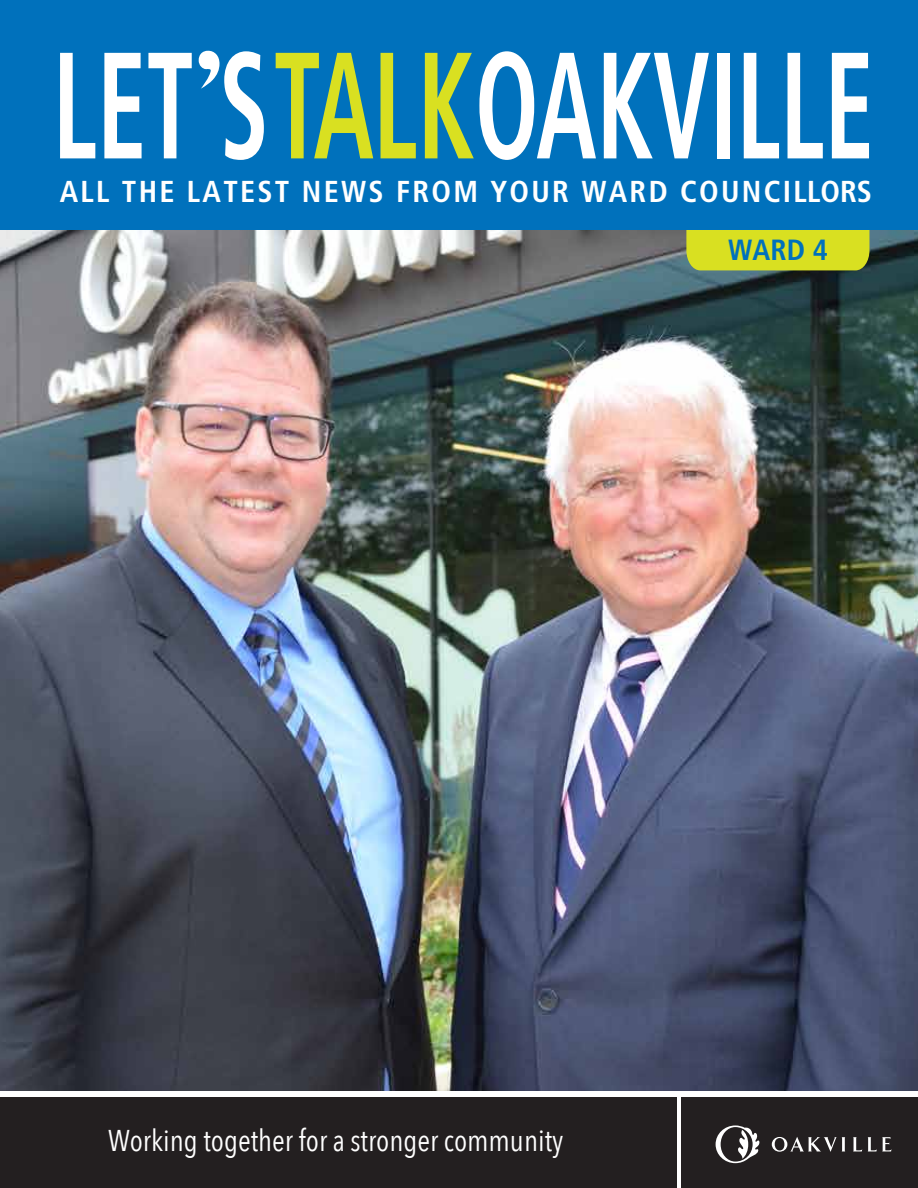
<style>
.page{position:relative;width:918px;height:1188px;background:#fff}
.page>*{position:absolute;margin:0;border:0;box-sizing:border-box;transform-origin:0 0}
.t1{font:700 condensed 30.3px "Frutiger";letter-spacing:.075em;color:#fff}
.t2{font:30px "Avenir Next Condensed";color:#fff}
.t3{font:700 condensed 29.25px "Frutiger";color:#0071bc}
</style>
<div class="page">
<img style="left:0;top:229px;width:918px;height:862px">
<div style="left:681px;top:1098px;width:237px;height:90px;background:#231f20"></div>
<div style="left:0;top:1098px;width:676px;height:90px;background:#231f20"></div>
<div style="left:686px;top:229px;width:183px;height:41px;background:#d9e021"></div>
<svg style="left:716px;top:1125px;width:44px;height:38px"></svg>
<svg style="left:772px;top:1137px;width:73px;height:15px"></svg>
<svg style="left:853px;top:1137px;width:9px;height:14px"></svg>
<svg style="left:868px;top:1137px;width:24px;height:14px"></svg>
<div style="left:0;top:0;width:918px;height:229px;background:#0071bc"></div>
<svg style="left:60px;top:53px;width:35px;height:105px"></svg>
<svg style="left:104px;top:53px;width:38px;height:105px"></svg>
<svg style="left:148px;top:53px;width:44px;height:105px"></svg>
<svg style="left:276px;top:53px;width:97px;height:105px"></svg>
<svg style="left:381px;top:53px;width:35px;height:105px"></svg>
<svg style="left:425px;top:51px;width:171px;height:109px"></svg>
<svg style="left:604px;top:53px;width:105px;height:105px"></svg>
<div style="left:717px;top:53px;width:13px;height:105px;background:#fff"></div>
<svg style="left:744px;top:53px;width:35px;height:105px"></svg>
<svg style="left:788px;top:53px;width:35px;height:105px"></svg>
<svg style="left:832px;top:53px;width:37px;height:105px"></svg>
<svg style="left:199px;top:51px;width:65px;height:109px"></svg>
<p class="t1" style="left:60px;top:173px;width:814px">ALL THE LATEST NEWS FROM YOUR WARD COUNCILLORS</p>
<p class="t3" style="left:728px;top:232px;width:101px">WARD 4</p>
<p class="t2" style="left:108px;top:1115px;width:457px">Working together for a stronger community</p>
</div>
